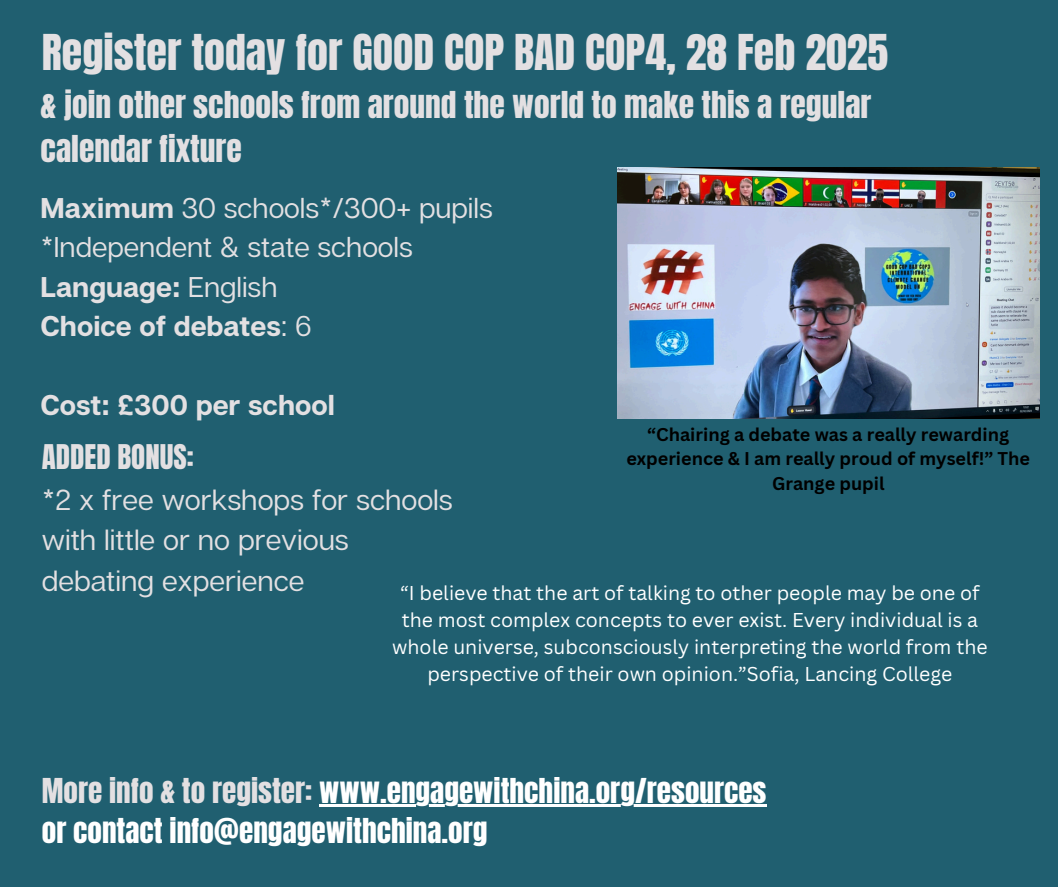
<style>
.page{position:relative;width:1058px;height:887px;background:#fff}
.page>*{position:absolute;margin:0;border:0;box-sizing:border-box;transform-origin:0 0}
.t1{font:42px "Anton";color:#e3e0e2}
.t2{font:31.5px/43.8px "Anton";color:#e3e0e2}
.t3{font:29.1px "Anton";color:#fff}
.t4{font:28.95px/40.5px "Articulat CF";color:#e3e0e2}
.t5{font:28.95px "Anton";color:#e3e0e2}
.t6{font:28.5px/39.3px "Articulat CF";color:#e3e0e2}
.t7{font:700 28.5px "Articulat CF";color:#e3e0e2}
.t8{font:19.5px/27px "Canva Sans";color:#fff;text-align:center}
.t9{font:700 18px/24.8px "Canva Sans";color:#000;text-align:center}
.s1{font-weight:700}
.s2{color:#e3e0e2}
</style>
<div class="page">
<div style="left:0;top:0;width:1058px;height:886px;background:#205f70"></div>
<hr style="left:319px;top:804px;width:447px;height:3px;background:#fff">
<img style="left:617px;top:168px;width:422px;height:250px">
<h1 class="t1" style="left:42px;top:22px;width:848px">Register today for GOOD COP BAD COP4, 28 Feb 2025</h1>
<h3 class="t2" style="left:41px;top:83px;width:832px">&amp; join other schools from around the world to make this a regular calendar fixture</h3>
<p class="t6" style="left:41px;top:187px;width:453px"><span class="s1">Maximum</span> 30 schools*/300+ pupils *Independent &amp; state schools<br><span class="s1">Language:</span> English<br><span class="s1">Choice of debates</span>: 6</p>
<h3 class="t7" style="left:41px;top:387px;width:296px">Cost: £300 per school</h3>
<p class="t9" style="left:626px;top:421px;width:405px">“Chairing a debate was a really rewarding experience &amp; I am really proud of myself!” The<br>Grange pupil</p>
<h3 class="t5" style="left:42px;top:436px;width:153px">ADDED BONUS:</h3>
<h3 class="t4" style="left:42px;top:478px;width:412px">*2 x free workshops for schools with little or no previous debating experience</h3>
<h3 class="t8" style="left:392px;top:579px;width:597px">“I believe that the art of talking to other people may be one of the most complex concepts to ever exist. Every individual is a whole universe, subconsciously interpreting the world from the perspective of their own opinion.”Sofia, Lancing College</h3>
<p class="t3" style="left:42px;top:769px;width:726px"><span class="s2">More info &amp; to register:</span> www.engagewithchina.org/resources</p>
<h4 class="t3" style="left:42px;top:809px;width:447px">or contact info@engagewithchina.org</h4>
</div>
